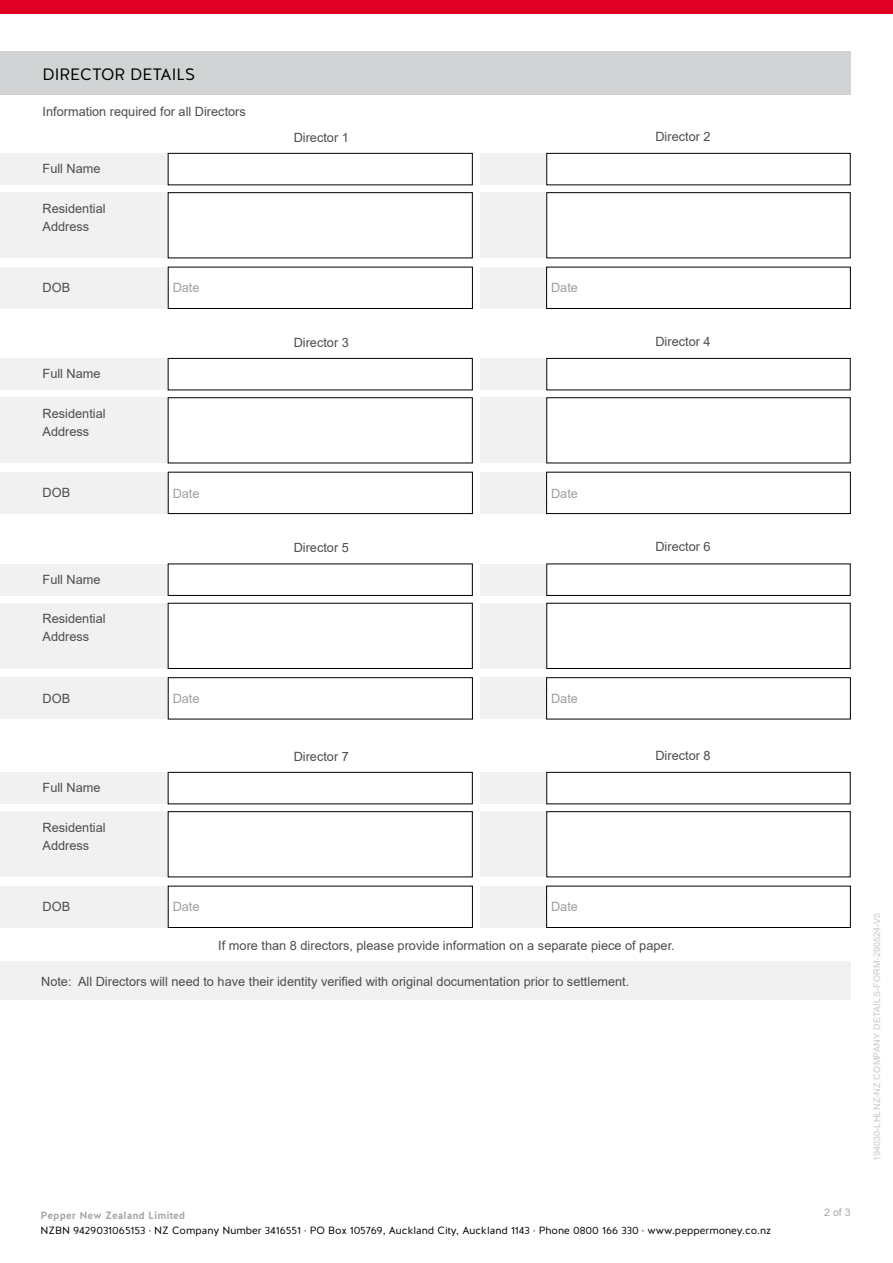
<style>
.page{position:relative;width:893px;height:1263px;background:#fff}
.page>*{position:absolute;margin:0;border:0;box-sizing:border-box;transform-origin:0 0}
.t1{font:16.5px "Halis R";color:#000101}
.t2{font:12.75px/18px "Arial";color:#4d4d4f}
.t3{font:12.75px "Arial";color:#9d9fa2}
.t4{font:10.5px "Halis R";color:#000101}
.t5{font:700 10.5px "Halis R";color:#a7a9ac}
.t6{font:10.5px "Arial";color:#a7a9ac}
.t7{font:9px "Arial";letter-spacing:.035em;color:#c7c8ca}
</style>
<div class="page">
<div style="left:0;top:0;width:826px;height:14px;background:#df0024"></div>
<div style="left:616px;top:0;width:277px;height:14px;background:#df0024"></div>
<div style="left:0;top:358px;width:439px;height:32px;background:#f1f1f2"></div>
<div style="left:0;top:564px;width:439px;height:32px;background:#f1f1f2"></div>
<div style="left:0;top:772px;width:439px;height:32px;background:#f1f1f2"></div>
<div style="left:0;top:397px;width:439px;height:66px;background:#f1f1f2"></div>
<div style="left:0;top:603px;width:439px;height:66px;background:#f1f1f2"></div>
<div style="left:0;top:811px;width:439px;height:66px;background:#f1f1f2"></div>
<div style="left:480px;top:358px;width:66px;height:32px;background:#f1f1f2"></div>
<div style="left:480px;top:564px;width:66px;height:32px;background:#f1f1f2"></div>
<div style="left:480px;top:772px;width:66px;height:32px;background:#f1f1f2"></div>
<div style="left:480px;top:397px;width:66px;height:66px;background:#f1f1f2"></div>
<div style="left:480px;top:603px;width:66px;height:66px;background:#f1f1f2"></div>
<div style="left:480px;top:811px;width:66px;height:66px;background:#f1f1f2"></div>
<div style="left:168px;top:358px;width:304px;height:32px;background:#fff"></div>
<div style="left:168px;top:358px;width:304px;height:32px;border:1px solid #000"></div>
<div style="left:168px;top:564px;width:304px;height:31px;background:#fff"></div>
<div style="left:168px;top:564px;width:304px;height:32px;border:1px solid #000"></div>
<div style="left:168px;top:772px;width:304px;height:32px;background:#fff"></div>
<div style="left:168px;top:772px;width:304px;height:32px;border:1px solid #000"></div>
<div style="left:168px;top:398px;width:304px;height:65px;background:#fff"></div>
<div style="left:168px;top:397px;width:304px;height:66px;border:1px solid #000"></div>
<div style="left:168px;top:603px;width:304px;height:65px;background:#fff"></div>
<div style="left:168px;top:603px;width:304px;height:66px;border:1px solid #000"></div>
<div style="left:168px;top:812px;width:304px;height:65px;background:#fff"></div>
<div style="left:168px;top:811px;width:304px;height:66px;border:1px solid #000"></div>
<div style="left:547px;top:358px;width:303px;height:32px;border:1px solid #000"></div>
<div style="left:547px;top:564px;width:303px;height:32px;border:1px solid #000"></div>
<div style="left:547px;top:772px;width:303px;height:32px;border:1px solid #000"></div>
<div style="left:547px;top:397px;width:303px;height:66px;border:1px solid #000"></div>
<div style="left:547px;top:603px;width:303px;height:66px;border:1px solid #000"></div>
<div style="left:547px;top:811px;width:303px;height:66px;border:1px solid #000"></div>
<div style="left:0;top:472px;width:439px;height:41px;background:#f1f1f2"></div>
<div style="left:0;top:678px;width:439px;height:41px;background:#f1f1f2"></div>
<div style="left:0;top:886px;width:439px;height:41px;background:#f1f1f2"></div>
<div style="left:480px;top:472px;width:337px;height:41px;background:#f1f1f2"></div>
<div style="left:480px;top:678px;width:337px;height:41px;background:#f1f1f2"></div>
<div style="left:480px;top:886px;width:337px;height:41px;background:#f1f1f2"></div>
<div style="left:168px;top:472px;width:304px;height:42px;background:#fff"></div>
<div style="left:168px;top:472px;width:305px;height:42px;border:1px solid #000"></div>
<div style="left:168px;top:678px;width:304px;height:41px;background:#fff"></div>
<div style="left:168px;top:677px;width:305px;height:42px;border:1px solid #000"></div>
<div style="left:168px;top:886px;width:304px;height:41px;background:#fff"></div>
<div style="left:168px;top:886px;width:305px;height:42px;border:1px solid #000"></div>
<div style="left:547px;top:472px;width:303px;height:42px;background:#fff"></div>
<div style="left:546px;top:472px;width:304px;height:42px;border:1px solid #000"></div>
<div style="left:547px;top:678px;width:303px;height:41px;background:#fff"></div>
<div style="left:546px;top:677px;width:304px;height:42px;border:1px solid #000"></div>
<div style="left:547px;top:886px;width:303px;height:41px;background:#fff"></div>
<div style="left:546px;top:886px;width:304px;height:42px;border:1px solid #000"></div>
<div style="left:0;top:51px;width:850px;height:44px;background:#d1d3d4"></div>
<div style="left:0;top:153px;width:439px;height:32px;background:#f1f1f2"></div>
<div style="left:0;top:192px;width:439px;height:66px;background:#f1f1f2"></div>
<div style="left:480px;top:153px;width:66px;height:32px;background:#f1f1f2"></div>
<div style="left:480px;top:192px;width:66px;height:66px;background:#f1f1f2"></div>
<div style="left:168px;top:153px;width:304px;height:32px;background:#fff"></div>
<div style="left:168px;top:153px;width:304px;height:32px;border:1px solid #000"></div>
<div style="left:168px;top:193px;width:304px;height:65px;background:#fff"></div>
<div style="left:168px;top:192px;width:304px;height:66px;border:1px solid #000"></div>
<div style="left:547px;top:153px;width:303px;height:32px;border:1px solid #000"></div>
<div style="left:547px;top:192px;width:303px;height:66px;border:1px solid #000"></div>
<div style="left:0;top:267px;width:439px;height:41px;background:#f1f1f2"></div>
<div style="left:480px;top:267px;width:337px;height:41px;background:#f1f1f2"></div>
<div style="left:168px;top:267px;width:304px;height:41px;background:#fff"></div>
<div style="left:168px;top:267px;width:305px;height:42px;border:1px solid #000"></div>
<div style="left:547px;top:267px;width:303px;height:41px;background:#fff"></div>
<div style="left:546px;top:267px;width:304px;height:42px;border:1px solid #000"></div>
<div style="left:1px;top:961px;width:850px;height:38px;background:#f1f1f2"></div>
<p class="t1" style="left:43px;top:64px;width:154px">DIRECTOR DETAILS</p>
<p class="t2" style="left:43px;top:102px;width:205px">I nformation required for all Directors</p>
<p class="t2" style="left:43px;top:160px;width:60px">Full Name</p>
<p class="t2" style="left:43px;top:199px;width:65px">Residential<br>Address</p>
<p class="t2" style="left:294px;top:128px;width:57px">Director 1</p>
<p class="t2" style="left:655px;top:127px;width:57px">Director 2</p>
<p class="t2" style="left:43px;top:279px;width:29px">DOB</p>
<p class="t3" style="left:173px;top:279px;width:28px">Date</p>
<p class="t3" style="left:551px;top:279px;width:28px">Date</p>
<p class="t2" style="left:43px;top:365px;width:60px">Full Name</p>
<p class="t2" style="left:43px;top:404px;width:65px">Residential<br>Address</p>
<p class="t2" style="left:43px;top:484px;width:29px">DOB</p>
<p class="t2" style="left:43px;top:570px;width:60px">Full Name</p>
<p class="t2" style="left:43px;top:610px;width:65px">Residential<br>Address</p>
<p class="t2" style="left:43px;top:689px;width:29px">DOB</p>
<p class="t2" style="left:43px;top:779px;width:60px">Full Name</p>
<p class="t2" style="left:43px;top:818px;width:65px">Residential<br>Address</p>
<p class="t2" style="left:43px;top:898px;width:29px">DOB</p>
<p class="t3" style="left:173px;top:484px;width:28px">Date</p>
<p class="t3" style="left:173px;top:690px;width:28px">Date</p>
<p class="t3" style="left:173px;top:898px;width:28px">Date</p>
<p class="t2" style="left:294px;top:333px;width:57px">Director 3</p>
<p class="t2" style="left:294px;top:539px;width:57px">Director 5</p>
<p class="t2" style="left:294px;top:747px;width:57px">Director 7</p>
<p class="t3" style="left:551px;top:484px;width:28px">Date</p>
<p class="t3" style="left:551px;top:690px;width:28px">Date</p>
<p class="t3" style="left:551px;top:898px;width:28px">Date</p>
<p class="t2" style="left:655px;top:332px;width:57px">Director 4</p>
<p class="t2" style="left:655px;top:538px;width:57px">Director 6</p>
<p class="t2" style="left:655px;top:746px;width:57px">Director 8</p>
<p class="t2" style="left:218px;top:936px;width:458px">If more than 8 directors, please provide information on a separate piece of paper.</p>
<p class="t2" style="left:41px;top:972px;width:590px">Note: All Directors will need to have their identity verified with original documentation prior to settlement.</p>
<p class="t5" style="left:40px;top:1208px;width:146px">Pepper New Zealand Limited</p>
<p class="t6" style="left:824px;top:1205px;width:28px">2 of 3</p>
<p class="t4" style="left:40px;top:1223px;width:732px">NZBN 9429031065153 · NZ Company Number 3416551 · PO Box 105769, Auckland City, Auckland 1143 · Phone 0800 166 330 · www.peppermoney.co.nz</p>
<p class="t7" style="left:871px;top:1161px;width:249px;rotate:-90deg">194030-LHLNZ-NZ Company Details-Form-290524-V5</p>
</div>
